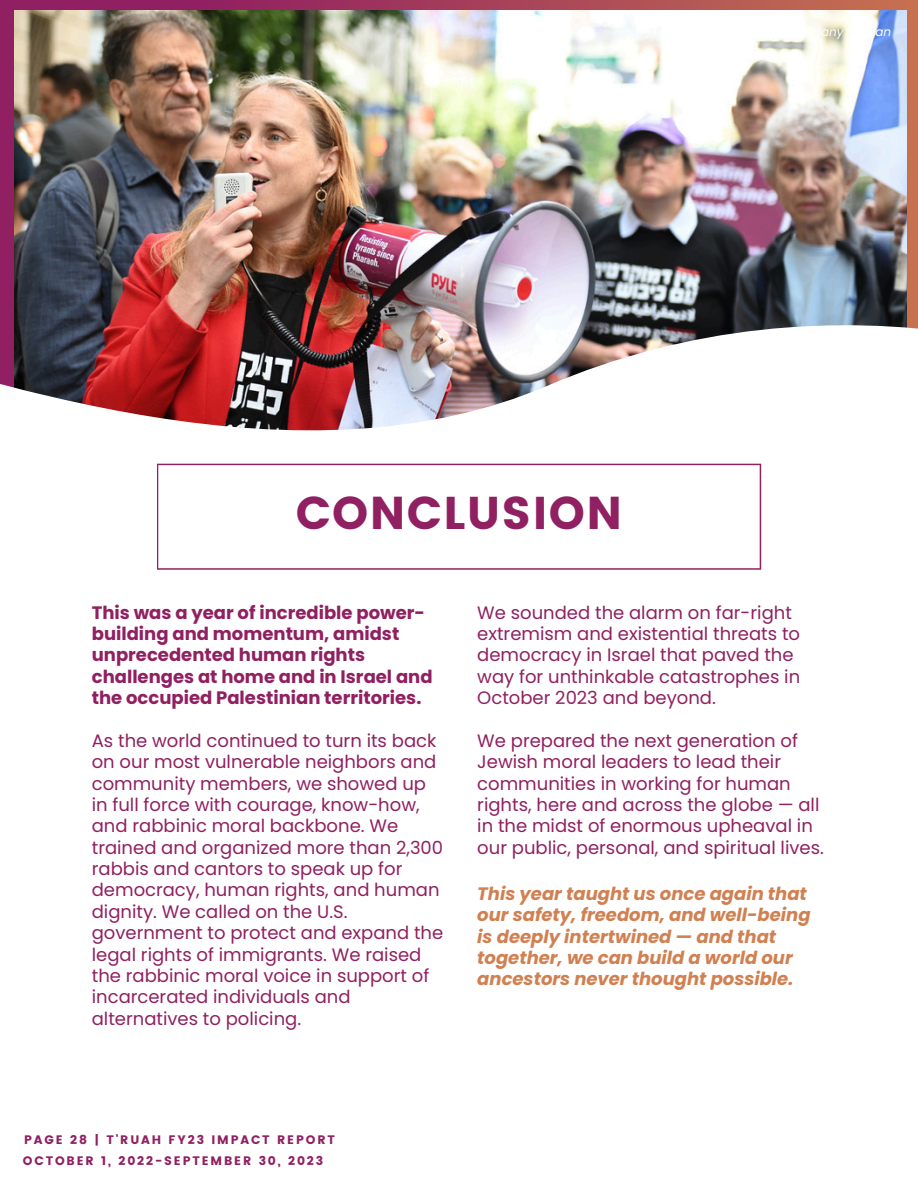
<style>
.page{position:relative;width:918px;height:1188px;background:#fff}
.page>*{position:absolute;margin:0;border:0;box-sizing:border-box;transform-origin:0 0}
.t1{font:45.9px "Poppins";letter-spacing:.03em;color:#902061}
.t2{font:18px/21.3px "Poppins";color:#902061}
.t3{font:italic 700 18px/21.3px "Poppins";color:#d18051}
.t4{font:700 18px/21.3px "Poppins";color:#902061}
.t5{font:12.3px "Poppins";letter-spacing:.15em;color:#902061}
</style>
<div class="page">
<img style="left:0;top:0;width:918px;height:570px">
<svg style="left:157px;top:464px;width:604px;height:106px"></svg>
<p class="t1" style="left:296px;top:486px;width:328px">CONCLUSION</p>
<p class="t4" style="left:92px;top:602px;width:342px">This was a year of incredible power&shy;building and momentum, amidst unprecedented human rights challenges at home and in Israel and the occupied Palestinian territories.</p>
<p class="t2" style="left:92px;top:730px;width:353px">As the world continued to turn its back on our most vulnerable neighbors and community members, we showed up in full force with courage, know-how, and rabbinic moral backbone. We trained and organized more than 2,300 rabbis and cantors to speak up for democracy, human rights, and human dignity. We called on the U.S. government to protect and expand the legal rights of immigrants. We raised the rabbinic moral voice in support of incarcerated individuals and alternatives to policing.</p>
<h1 class="t2" style="left:477px;top:602px;width:324px">We sounded the alarm on far-right extremism and existential threats to democracy in Israel that paved the way for unthinkable catastrophes in October 2023 and beyond.</h1>
<h2 class="t2" style="left:477px;top:730px;width:348px">We prepared the next generation of Jewish moral leaders to lead their communities in working for human rights, here and across the globe — all in the midst of enormous upheaval in our public, personal, and spiritual lives.</h2>
<h3 class="t3" style="left:477px;top:883px;width:335px">This year taught us once again that our safety, freedom, and well-being is deeply intertwined — and that together, we can build a world our ancestors never thought possible.</h3>
<h3 class="t5" style="left:24px;top:1133px;width:312px">PAGE 28 | T'RUAH FY23 IMPACT REPORT</h3>
<h2 class="t5" style="left:23px;top:1153px;width:302px">OCTOBER 1, 2022-SEPTEMBER 30, 2023</h2>
</div>
